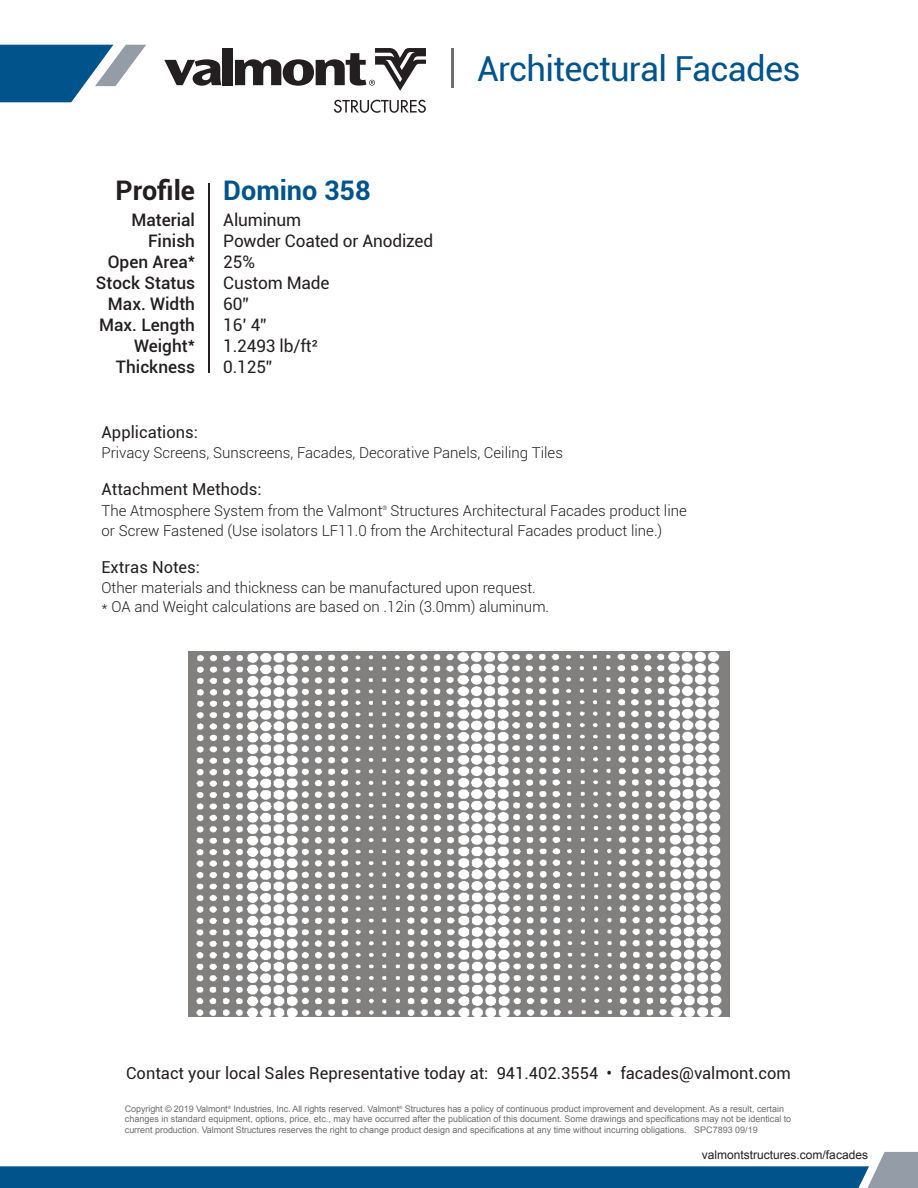
<style>
.page{position:relative;width:918px;height:1188px;background:#fff}
.page>*{position:absolute;margin:0;border:0;box-sizing:border-box;transform-origin:0 0}
.t1{font:34.5px "Roboto";letter-spacing:-.02em;color:#00548b}
.t2{font:700 27px "Roboto";color:#00548b}
.t3{font:500 17.25px/21px "Roboto";color:#231f20;text-align:right}
.t4{font:17.25px/21px "Roboto";letter-spacing:-.01em;color:#231f20}
.t5{font:16.5px "Roboto";color:#231f20}
.t6{font:300 15px/19.5px "Roboto";color:#231f20}
.t7{font:12px "Arial";color:#231f20}
.t8{font:9px/10.5px "Arial";letter-spacing:-.005em;color:#6c6d70}
.t9{font:300 6px "Roboto";color:#231f20}
.s1{color:#231f20}
.s2{font-size:16.5px}
</style>
<div class="page">
<hr style="left:208px;top:183px;width:1px;height:190px;background:#231f20">
<hr style="left:451px;top:48px;width:2px;height:40px;background:#6c6d70">
<svg style="left:334px;top:100px;width:92px;height:13px"></svg>
<svg style="left:164px;top:59px;width:57px;height:27px"></svg>
<div style="left:223px;top:48px;width:10px;height:37px;background:#231f20"></div>
<svg style="left:235px;top:48px;width:191px;height:43px"></svg>
<svg style="left:0;top:45px;width:146px;height:57px"></svg>
<img style="left:188px;top:652px;width:542px;height:365px">
<svg style="left:0;top:1152px;width:918px;height:36px"></svg>
<h2 class="t2" style="left:116px;top:172px;width:257px"><span class="s1">Profile</span> Domino 358</h2>
<h3 class="t3" style="left:96px;top:208px;width:101px">Material<br>Finish<br>Open Area*<br>Stock Status<br>Max. Width<br>Max. Length<br>Weight*<br>Thickness</h3>
<h3 class="t4" style="left:223px;top:208px;width:212px">Aluminum<br>Powder Coated or Anodized<br>25%<br>Custom Made<br>60”<br>16’ 4”<br>1.2493 lb/ft<span class="s2">²<br></span>0.125”</h3>
<h1 class="t1" style="left:477px;top:44px;width:325px">Architectural Facades</h1>
<h3 class="t5" style="left:102px;top:421px;width:98px">Applications:</h3>
<h3 class="t6" style="left:102px;top:442px;width:463px">Privacy Screens, Sunscreens, Facades, Decorative Panels, Ceiling Tiles</h3>
<h3 class="t5" style="left:102px;top:478px;width:162px">Attachment Methods:</h3>
<h3 class="t6" style="left:102px;top:501px;width:282px">The Atmosphere System from the Valmont</h3>
<p class="t9" style="left:382px;top:504px;width:6px">®</p>
<h3 class="t6" style="left:102px;top:501px;width:587px;text-indent:289px">Structures Architectural Facades product line or Screw Fastened (Use isolators LF11.0 from the Architectural Facades product line.)</h3>
<h3 class="t5" style="left:102px;top:556px;width:100px">Extras Notes:</h3>
<h3 class="t6" style="left:102px;top:577px;width:449px">Other materials and thickness can be manufactured upon request.<br>* OA and Weight calculations are based on .12in (3.0mm) aluminum.</h3>
<h3 class="t5" style="left:126px;top:1061px;width:666px">Contact your local Sales Representative today at: 941.402.3554 • facades@valmont.com</h3>
<p class="t8" style="left:125px;top:1103px;width:668px">Copyright © 2019 Valmont<sup>®</sup> Industries, Inc. All rights reserved. Valmont<sup>®</sup> Structures has a policy of continuous product improvement and development. As a result, certain changes in standard equipment, options, price, etc., may have occurred after the publication of this document. Some drawings and specifications may not be identical to current production. Valmont Structures reserves the right to change product design and specifications at any time without incurring obligations. SPC7893 09/19</p>
<h3 class="t7" style="left:702px;top:1147px;width:168px">valmontstructures.com/facades</h3>
</div>
